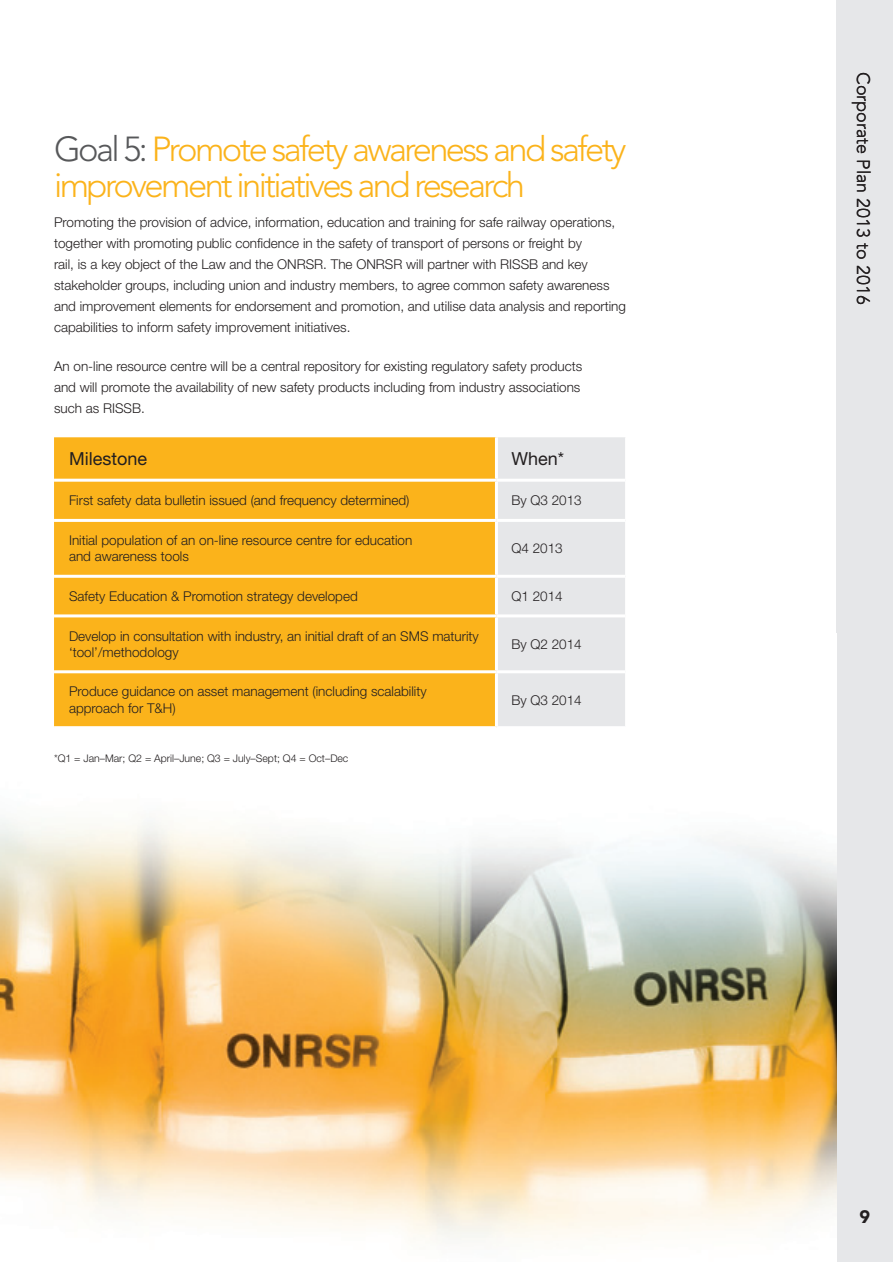
<style>
.page{position:relative;width:893px;height:1262px;background:#fff}
.page>*{position:absolute;margin:0;border:0;box-sizing:border-box;transform-origin:0 0}
.t1{font:300 34.5px/36px "Avenir LT Std";letter-spacing:-.075em;color:#fbb31b}
.t2{font:18px "Avenir LT Std";color:#231f20}
.t3{font:18px "Helvetica Neue LT Std";color:#231f20}
.t4{font:900 18px "Avenir LT Std";color:#231f20}
.t5{font:300 13.5px/21px "Helvetica Neue LT Std";color:#231f20}
.t6{font:300 10.5px "Helvetica Neue LT Std";color:#231f20}
.s1{color:#57585a}
</style>
<div class="page">
<div style="left:835px;top:0;width:57px;height:1261px;background:#e6e7e9"></div>
<img style="left:0;top:633px;width:836px;height:628px">
<div style="left:54px;top:437px;width:441px;height:289px;background:#fbb31b"></div>
<div style="left:498px;top:437px;width:127px;height:289px;background:#e6e7e9"></div>
<hr style="left:625px;top:616px;width:1px;height:55px;background:#fff">
<hr style="left:625px;top:671px;width:1px;height:55px;background:#fff">
<hr style="left:54px;top:478px;width:442px;height:3px;background:#fff">
<hr style="left:496px;top:478px;width:129px;height:3px;background:#fff">
<hr style="left:54px;top:519px;width:442px;height:3px;background:#fff">
<hr style="left:496px;top:519px;width:129px;height:3px;background:#fff">
<hr style="left:54px;top:574px;width:442px;height:3px;background:#fff">
<hr style="left:496px;top:574px;width:129px;height:3px;background:#fff">
<hr style="left:54px;top:614px;width:442px;height:3px;background:#fff">
<hr style="left:496px;top:614px;width:129px;height:3px;background:#fff">
<hr style="left:495px;top:617px;width:3px;height:53px;background:#fff">
<hr style="left:54px;top:670px;width:442px;height:3px;background:#fff">
<hr style="left:496px;top:670px;width:129px;height:3px;background:#fff">
<hr style="left:495px;top:673px;width:3px;height:53px;background:#fff">
<hr style="left:54px;top:726px;width:442px;height:3px;background:#fff">
<hr style="left:496px;top:726px;width:130px;height:3px;background:#fff">
<h1 class="t1" style="left:54px;top:131px;width:574px"><span class="s1">Goal 5:</span> Promote safety awareness and safety improvement initiatives and research</h1>
<p class="t5" style="left:54px;top:212px;width:573px">Promoting the provision of advice, information, education and training for safe railway operations, together with promoting public confidence in the safety of transport of persons or freight by<br>rail, is a key object of the Law and the ONRSR. The ONRSR will partner with RISSB and key stakeholder groups, including union and industry members, to agree common safety awareness and improvement elements for endorsement and promotion, and utilise data analysis and reporting capabilities to inform safety improvement initiatives.</p>
<p class="t5" style="left:54px;top:356px;width:529px">An on-line resource centre will be a central repository for existing regulatory safety products and will promote the availability of new safety products including from industry associations such as RISSB.</p>
<h2 class="t3" style="left:69px;top:448px;width:80px">Milestone</h2>
<h2 class="t3" style="left:511px;top:448px;width:54px">When*</h2>
<p class="t5" style="left:69px;top:489px;width:342px">First safety data bulletin issued (and frequency determined)</p>
<p class="t5" style="left:511px;top:489px;width:72px">By Q3 2013</p>
<p class="t5" style="left:69px;top:532px;width:345px;line-height:16.2px">Initial population of an on-line resource centre for education and awareness tools</p>
<p class="t5" style="left:511px;top:537px;width:53px">Q4 2013</p>
<p class="t5" style="left:69px;top:585px;width:290px">Safety Education &amp; Promotion strategy developed</p>
<p class="t5" style="left:511px;top:585px;width:53px">Q1 2014</p>
<p class="t5" style="left:69px;top:627px;width:411px;line-height:16.2px">Develop in consultation with industry, an initial draft of an SMS maturity ‘tool’/methodology</p>
<p class="t5" style="left:511px;top:633px;width:72px">By Q2 2014</p>
<p class="t5" style="left:69px;top:683px;width:359px;line-height:16.2px">Produce guidance on asset management (including scalability approach for T&amp;H)</p>
<p class="t5" style="left:511px;top:689px;width:72px">By Q3 2014</p>
<p class="t6" style="left:54px;top:752px;width:296px">*Q1 = Jan–Mar; Q2 = April–June; Q3 = July–Sept; Q4 = Oct–Dec</p>
<h2 class="t2" style="left:873px;top:72px;width:235px;rotate:90deg">Corporate Plan 2013 to 2016</h2>
<h2 class="t4" style="left:859px;top:1205px;width:12px">9</h2>
</div>
